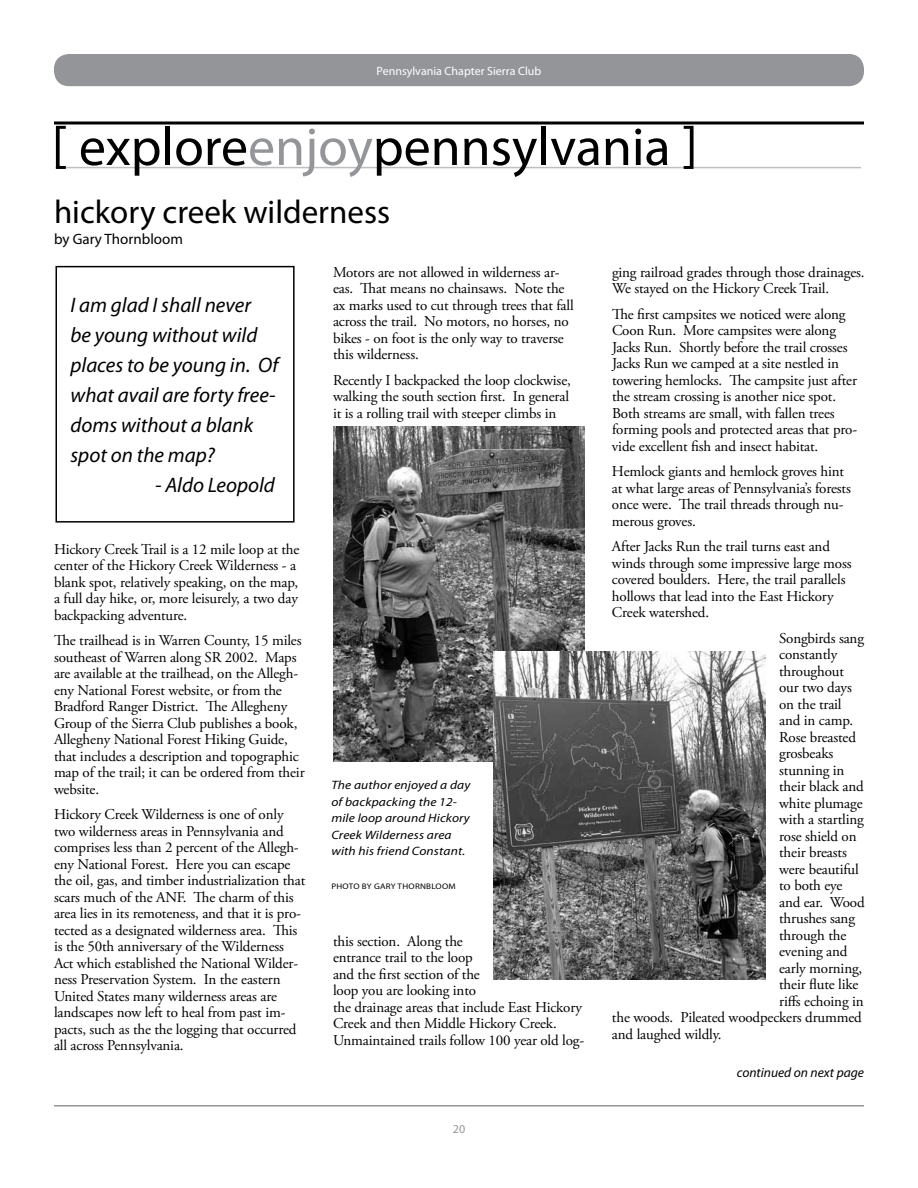
<style>
.page{position:relative;width:918px;height:1188px;background:#fff}
.page>*{position:absolute;margin:0;border:0;box-sizing:border-box;transform-origin:0 0}
.t1{font:54px "Myriad Pro";color:#000}
.t2{font:33px "Myriad Pro";color:#000}
.t3{font:italic 21px/30px "Myriad Pro";color:#000}
.t4{font:15px/16.5px "Adobe Garamond Pro";letter-spacing:-.01em;color:#000}
.t5{font:15px "Myriad Pro";color:#000}
.t6{font:italic 13.5px "Myriad Pro";color:#000}
.t7{font:italic 12.15px/16.5px "Myriad Pro";letter-spacing:.01em;color:#000;scale:1.11 1}
.t8{font:12px "Myriad Pro";color:#fff}
.t9{font:12px "Myriad Pro";color:#939598}
.t10{font:8.1px "Myriad Pro";color:#000;scale:1.11 1}
.s1{color:#939598}
</style>
<div class="page">
<hr style="left:56px;top:167px;width:805px;height:1px;background:#bcbec0">
<img style="left:333px;top:426px;width:252px;height:336px">
<div style="left:56px;top:266px;width:239px;height:257px;border:2px solid #000"></div>
<img style="left:493px;top:651px;width:273px;height:328px">
<div style="left:54px;top:54px;width:810px;height:32px;background:#939598;border-radius:15px"></div>
<hr style="left:54px;top:1105px;width:810px;height:2px;background:#939598">
<hr style="left:54px;top:122px;width:810px;height:2px;background:#000">
<p class="t8" style="left:377px;top:64px;width:166px">Pennsylvania Chapter Sierra Club</p>
<h1 class="t1" style="left:52px;top:114px;width:648px">[ explore<span class="s1">enjoy</span>pennsylvania ]</h1>
<h2 class="t2" style="left:54px;top:191px;width:338px">hickory creek wilderness</h2>
<p class="t5" style="left:54px;top:229px;width:130px">by Gary Thornbloom</p>
<h3 class="t3" style="left:70px;top:290px;width:210px">I am glad I shall never<br>be young without wild places to be young in. Of what avail are forty free&shy;doms without a blank spot on the map?</h3>
<h3 class="t3" style="left:155px;top:470px;width:121px">- Aldo Leopold</h3>
<p class="t4" style="left:54px;top:541px;width:247px">Hickory Creek Trail is a 12 mile loop at the center of the Hickory Creek Wilderness - a blank spot, relatively speaking, on the map, a full day hike, or, more leisurely, a two day backpacking adventure.</p>
<p class="t4" style="left:54px;top:633px;width:252px">The trailhead is in Warren County, 15 miles southeast of Warren along SR 2002. Maps are available at the trailhead, on the Allegh&shy;eny National Forest website, or from the Bradford Ranger District. The Allegheny Group of the Sierra Club publishes a book, Allegheny National Forest Hiking Guide, that includes a description and topographic map of the trail; it can be ordered from their website.</p>
<p class="t4" style="left:54px;top:807px;width:253px">Hickory Creek Wilderness is one of only two wilderness areas in Pennsylvania and comprises less than 2 percent of the Allegh&shy;eny National Forest. Here you can escape the oil, gas, and timber industrialization that scars much of the ANF. The charm of this area lies in its remoteness, and that it is pro&shy;tected as a designated wilderness area. This is the 50th anniversary of the Wilderness Act which established the National Wilder&shy;ness Preservation System. In the eastern United States many wilderness areas are landscapes now left to heal from past im&shy;pacts, such as the the logging that occurred all across Pennsylvania.</p>
<p class="t4" style="left:333px;top:264px;width:242px">Motors are not allowed in wilderness ar&shy;eas. That means no chainsaws. Note the ax marks used to cut through trees that fall across the trail. No motors, no horses, no bikes - on foot is the only way to traverse this wilderness.</p>
<p class="t4" style="left:333px;top:372px;width:239px">Recently I backpacked the loop clockwise, walking the south section first. In general it is a rolling trail with steeper climbs in</p>
<p class="t7" style="left:331px;top:777px;width:127px">The author enjoyed a day of backpacking the 12- mile loop around Hickory<br>Creek Wilderness area with his friend Constant.</p>
<p class="t10" style="left:331px;top:881px;width:16px">photo</p>
<p class="t10" style="left:362px;top:881px;width:48px">by Gary Thornb</p>
<p class="t10" style="left:431px;top:881px;width:23px">loo m</p>
<p class="t4" style="left:333px;top:933px;width:253px">this section. Along the<br>entrance trail to the loop<br>and the first section of the<br>loop you are looking into<br>the drainage areas that include East Hickory<br>Creek and then Middle Hickory Creek.<br>Unmaintained trails follow 100 year old log-</p>
<p class="t9" style="left:453px;top:1122px;width:14px">20</p>
<p class="t4" style="left:612px;top:264px;width:254px">ging railroad grades through those drainages.<br>We stayed on the Hickory Creek Trail.</p>
<p class="t4" style="left:612px;top:306px;width:247px">The first campsites we noticed were along Coon Run. More campsites were along Jacks Run. Shortly before the trail crosses Jacks Run we camped at a site nestled in towering hemlocks. The campsite just after the stream crossing is another nice spot.<br>Both streams are small, with fallen trees forming pools and protected areas that pro&shy;vide excellent fish and insect habitat.</p>
<p class="t4" style="left:612px;top:464px;width:240px">Hemlock giants and hemlock groves hint at what large areas of Pennsylvania’s forests once were. The trail threads through nu&shy;merous groves.</p>
<p class="t4" style="left:612px;top:539px;width:241px">After Jacks Run the trail turns east and winds through some impressive large moss covered boulders. Here, the trail parallels hollows that lead into the East Hickory Creek watershed.</p>
<p class="t4" style="left:779px;top:630px;width:86px">Songbirds sang</p>
<p class="t4" style="left:779px;top:647px;width:60px">constantly</p>
<p class="t4" style="left:779px;top:663px;width:66px">throughout</p>
<p class="t4" style="left:779px;top:680px;width:74px">our two days</p>
<p class="t4" style="left:779px;top:696px;width:64px">on the trail</p>
<p class="t4" style="left:779px;top:713px;width:76px">and in camp.</p>
<p class="t4" style="left:779px;top:729px;width:78px">Rose breasted</p>
<p class="t4" style="left:779px;top:746px;width:56px">grosbeaks</p>
<p class="t4" style="left:779px;top:762px;width:67px">stunning in</p>
<p class="t4" style="left:779px;top:779px;width:86px">their black and</p>
<p class="t4" style="left:779px;top:795px;width:85px">white plumage</p>
<p class="t4" style="left:779px;top:812px;width:86px">with a startling</p>
<p class="t4" style="left:779px;top:828px;width:79px">rose shield on</p>
<p class="t4" style="left:779px;top:845px;width:69px">their breasts</p>
<p class="t4" style="left:779px;top:861px;width:81px">were beautiful</p>
<p class="t4" style="left:779px;top:878px;width:65px">to both eye</p>
<p class="t4" style="left:779px;top:894px;width:87px">and ear. Wood</p>
<p class="t4" style="left:779px;top:911px;width:77px">thrushes sang</p>
<p class="t4" style="left:779px;top:927px;width:69px">through the</p>
<p class="t4" style="left:779px;top:944px;width:70px">evening and</p>
<p class="t4" style="left:779px;top:960px;width:85px">early morning,</p>
<p class="t4" style="left:779px;top:977px;width:81px">their flute like</p>
<p class="t4" style="left:779px;top:993px;width:86px">riffs echoing in</p>
<p class="t4" style="left:612px;top:1010px;width:251px">the woods. Pileated woodpeckers drummed</p>
<p class="t4" style="left:612px;top:1026px;width:111px">and laughed wildly.</p>
<p class="t6" style="left:737px;top:1064px;width:129px">continued on next page</p>
</div>
